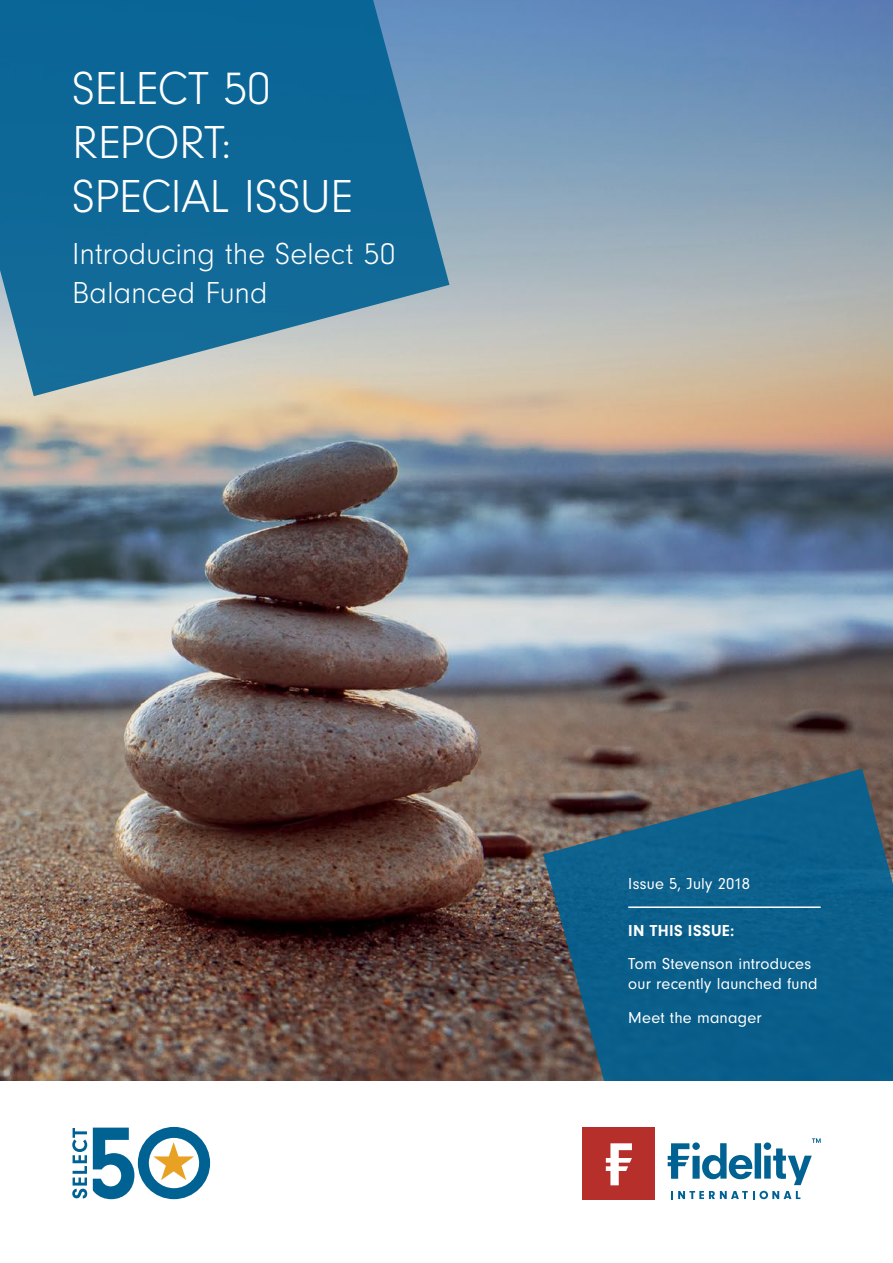
<style>
.page{position:relative;width:893px;height:1263px;background:#fff}
.page>*{position:absolute;margin:0;border:0;box-sizing:border-box;transform-origin:0 0}
.t1{font:300 48px/54px "Neuzeit Gro";letter-spacing:-.01em;color:#fff}
.t2{font:300 31.5px/39px "Neuzeit Gro";color:#fff}
.t3{font:16.5px/20.5px "Neuzeit Gro";letter-spacing:.01em;color:#fff}
.t4{font:700 16.5px "Neuzeit Gro";letter-spacing:.025em;color:#fff}
</style>
<div class="page">
<img style="left:0;top:0;width:893px;height:1080px">
<div style="left:583px;top:1127px;width:72px;height:72px;background:#b72f2a"></div>
<svg style="left:606px;top:1143px;width:26px;height:42px"></svg>
<svg style="left:668px;top:1138px;width:153px;height:47px"></svg>
<svg style="left:671px;top:1191px;width:129px;height:8px"></svg>
<svg style="left:93px;top:1127px;width:117px;height:72px"></svg>
<svg style="left:72px;top:1128px;width:15px;height:70px"></svg>
<svg style="left:0;top:0;width:449px;height:396px;background:#2f799f"></svg>
<svg style="left:543px;top:769px;width:350px;height:311px;background:#1f5e80"></svg>
<hr style="left:628px;top:906px;width:193px;height:2px;background:#fff">
<h1 class="t1" style="left:72px;top:62px;width:282px">SELECT 50<br>REPORT:<br>SPECIAL ISSUE</h1>
<h2 class="t2" style="left:72px;top:235px;width:325px">Introducing the Select 50<br>Balanced Fund</h2>
<p class="t3" style="left:628px;top:874px;width:123px">Issue 5, July 2018</p>
<p class="t4" style="left:628px;top:921px;width:108px">IN THIS ISSUE:</p>
<p class="t3" style="left:628px;top:953px;width:191px">Tom Stevenson introduces our recently launched fund</p>
<p class="t3" style="left:628px;top:1007px;width:135px">Meet the manager</p>
</div>
